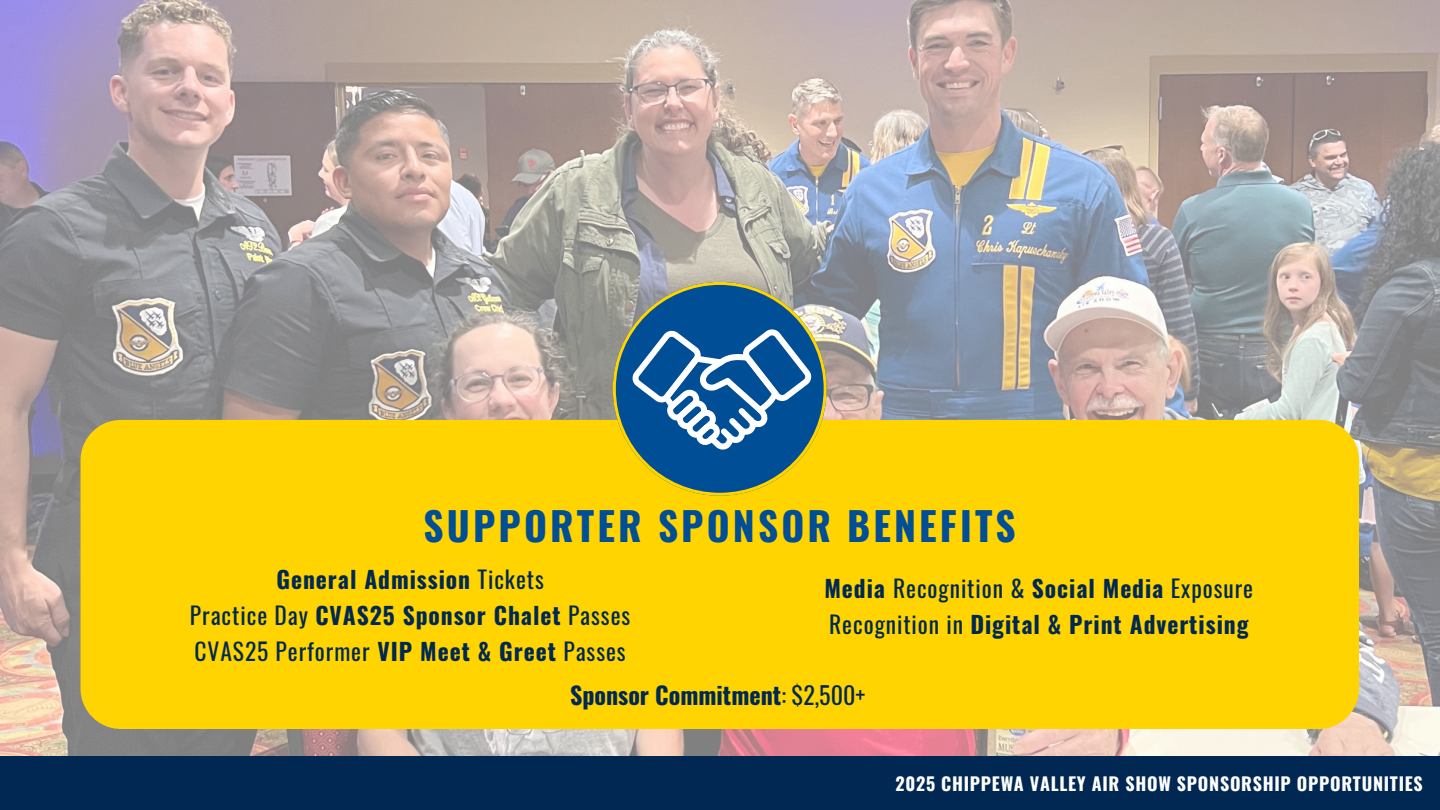
<style>
.page{position:relative;width:1440px;height:810px;background:#fff}
.page>*{position:absolute;margin:0;border:0;box-sizing:border-box;transform-origin:0 0}
.t1{font:700 39.2px "Oswald";letter-spacing:.08em;color:#004e96}
.t2{font:700 24px "Oswald";color:#002852}
.t3{font:700 23.5px/36px "Oswald";letter-spacing:.04em;color:#002852;text-align:center}
.t4{font:700 18px "Oswald";letter-spacing:.04em;color:#fff}
.s1{font-weight:400}
</style>
<div class="page">
<img style="left:0;top:0;width:1440px;height:756px">
<div style="left:0;top:756px;width:1440px;height:54px;background:#002852"></div>
<div style="left:81px;top:420px;width:1278px;height:309px;background:#ffd400;border-radius:41px"></div>
<svg style="left:613px;top:282px;width:214px;height:214px"></svg>
<h1 class="t1" style="left:424px;top:495px;width:594px">SUPPORTER SPONSOR BENEFITS</h1>
<h2 class="t3" style="left:824px;top:569px;width:430px;text-align:left">Media <span class="s1">Recognition &amp;</span> Social Media <span class="s1">Exposure<br>Recognition in</span> Digital &amp; Print Advertising</h2>
<p class="t3" style="left:190px;top:560px;width:442px">General Admission <span class="s1">Tickets<br>Practice Day</span> CVAS25 Sponsor Chalet <span class="s1">Passes<br>CVAS25 Performer</span> VIP Meet &amp; Greet <span class="s1">Passes</span></p>
<h2 class="t2" style="left:570px;top:677px;width:297px">Sponsor Commitment<span class="s1">: $2,500+</span></h2>
<h2 class="t4" style="left:895px;top:769px;width:529px">2025 CHIPPEWA VALLEY AIR SHOW SPONSORSHIP OPPORTUNITIES</h2>
</div>
